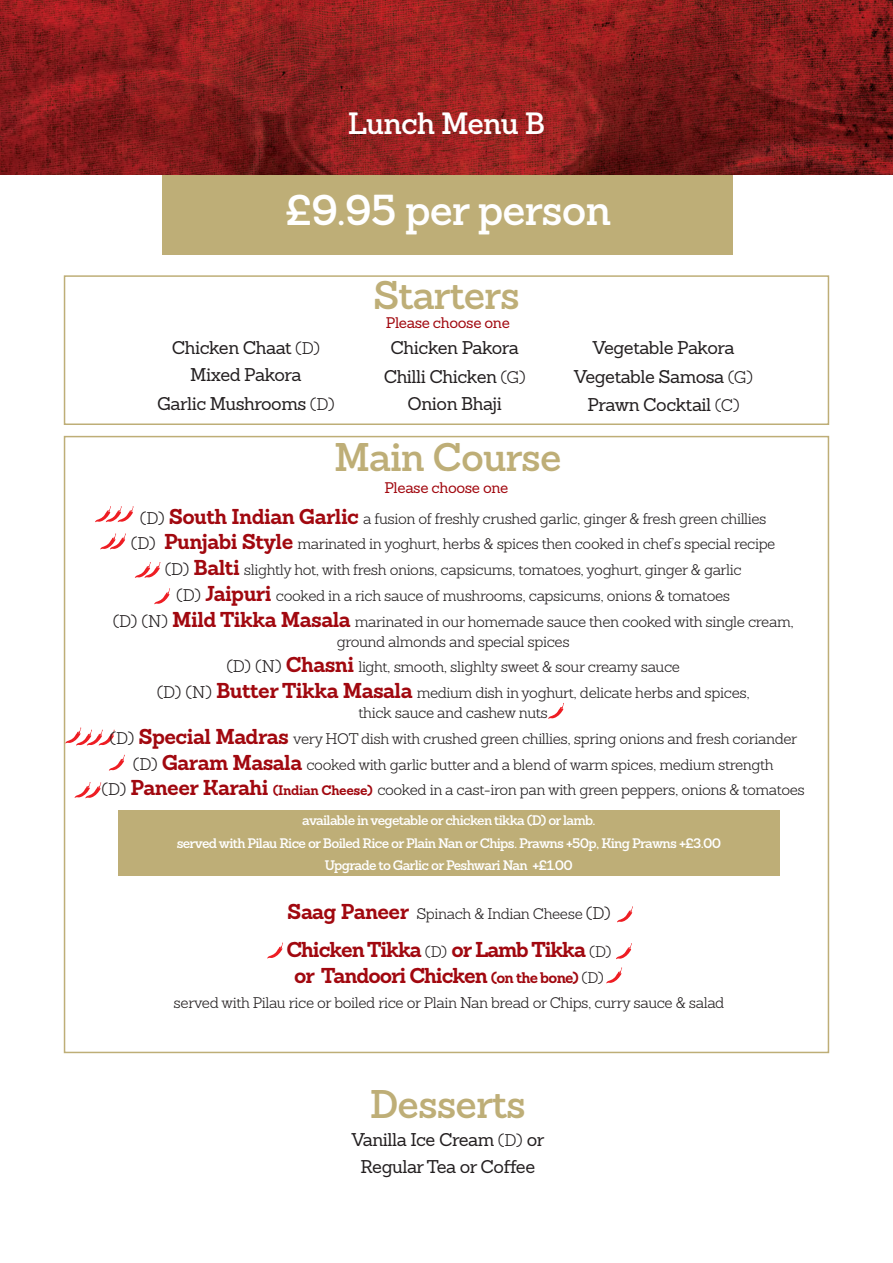
<style>
.page{position:relative;width:893px;height:1263px;background:#fff}
.page>*{position:absolute;margin:0;border:0;box-sizing:border-box;transform-origin:0 0}
.t1{font:600 42px "Sanchez";letter-spacing:-.025em;color:#fff}
.t2{font:600 39px "Sanchez";letter-spacing:-.025em;color:#beae77}
.t3{font:600 30px "Sanchez";letter-spacing:-.025em;color:#fff}
.t4{font:700 21px "Sanchez";letter-spacing:-.05em;color:#a1080f}
.t5{font:18px "Sanchez";letter-spacing:-.025em;color:#231f20}
.t6{font:300 15px/19.5px "Sanchez";letter-spacing:-.025em;color:#231f20;text-align:center}
.t7{font:15px "Sanchez";letter-spacing:-.025em;color:#a1080f}
.t8{font:600 13.5px "Sanchez";letter-spacing:-.05em;color:#fff}
.s1{font-weight:300;font-size:16.5px}
.s2{font-size:16.5px}
.s3{font-weight:700;font-size:21px;color:#a1080f}
.s4{font-weight:700;font-size:13.5px;color:#a1080f}
.s5{font-weight:300;font-size:15px;color:#231f20}
.s6{font-size:15px}
</style>
<div class="page">
<div style="left:64px;top:275px;width:765px;height:150px;border:2px solid #beae77"></div>
<div style="left:162px;top:97px;width:571px;height:157px;background:#beae77"></div>
<img style="left:0;top:0;width:893px;height:174px">
<div style="left:118px;top:810px;width:662px;height:65px;background:#beae77"></div>
<svg style="left:95px;top:506px;width:39px;height:16px"></svg>
<svg style="left:100px;top:533px;width:26px;height:16px"></svg>
<svg style="left:135px;top:562px;width:25px;height:16px"></svg>
<svg style="left:154px;top:588px;width:16px;height:16px"></svg>
<svg style="left:548px;top:703px;width:16px;height:16px"></svg>
<svg style="left:65px;top:727px;width:50px;height:19px"></svg>
<svg style="left:109px;top:755px;width:16px;height:16px"></svg>
<svg style="left:75px;top:782px;width:26px;height:16px"></svg>
<svg style="left:617px;top:906px;width:16px;height:16px"></svg>
<svg style="left:267px;top:942px;width:16px;height:16px"></svg>
<svg style="left:616px;top:943px;width:16px;height:16px"></svg>
<svg style="left:606px;top:967px;width:16px;height:16px"></svg>
<p class="t3" style="left:348px;top:104px;width:199px">Lunch Menu B</p>
<p class="t1" style="left:285px;top:182px;width:328px">£9.95 per person</p>
<p class="t2" style="left:373px;top:269px;width:148px">Starters</p>
<p class="t5" style="left:172px;top:336px;width:150px">Chicken Chaat <span class="s1">(D)</span></p>
<p class="t5" style="left:190px;top:363px;width:113px">Mixed Pakora</p>
<p class="t5" style="left:157px;top:392px;width:179px">Garlic Mushrooms <span class="s1">(D)</span></p>
<p class="t7" style="left:386px;top:313px;width:125px">Please choose one</p>
<p class="t5" style="left:391px;top:336px;width:130px">Chicken Pakora</p>
<p class="t5" style="left:384px;top:365px;width:144px">Chilli Chicken <span class="s1">(G)</span></p>
<p class="t5" style="left:408px;top:392px;width:96px">Onion Bhaji</p>
<p class="t2" style="left:334px;top:431px;width:229px">Main Course</p>
<p class="t5" style="left:593px;top:336px;width:143px">Vegetable Pakora</p>
<p class="t5" style="left:574px;top:365px;width:181px">Vegetable Samosa <span class="s1">(G)</span></p>
<p class="t5" style="left:587px;top:393px;width:154px">Prawn Cocktail <span class="s1">(C)</span></p>
<p class="t7" style="left:384px;top:478px;width:125px">Please choose one</p>
<p class="t6" style="left:140px;top:508px;width:628px"><span class="s2">(D)</span> <span class="s3">South Indian Garlic</span> a fusion of freshly crushed garlic, ginger &amp; fresh green chillies</p>
<p class="t6" style="left:131px;top:534px;width:646px"><span class="s2">(D)</span> <span class="s3">Punjabi Style</span> marinated in yoghurt, herbs &amp; spices then cooked in chef’s special recipe</p>
<p class="t6" style="left:165px;top:560px;width:578px"><span class="s2">(D)</span> <span class="s3">Balti</span> slightly hot, with fresh onions, capsicums, tomatoes, yoghurt, ginger &amp; garlic</p>
<p class="t6" style="left:176px;top:586px;width:555px"><span class="s2">(D)</span> <span class="s3">Jaipuri</span> cooked in a rich sauce of mushrooms, capsicums, onions &amp; tomatoes</p>
<p class="t6" style="left:113px;top:612px;width:683px"><span class="s2">(D) (N)</span> <span class="s3">Mild Tikka Masala</span> marinated in our homemade sauce then cooked with single cream, ground almonds and special spices</p>
<p class="t6" style="left:226px;top:657px;width:455px"><span class="s2">(D) (N)</span> <span class="s3">Chasni</span> light, smooth, slighlty sweet &amp; sour creamy sauce</p>
<p class="t6" style="left:157px;top:683px;width:595px"><span class="s2">(D) (N)</span> <span class="s3">Butter Tikka Masala</span> medium dish in yoghurt, delicate herbs and spices, thick sauce and cashew nuts</p>
<p class="t6" style="left:109px;top:728px;width:689px"><span class="s2">(D)</span> <span class="s3">Special Madras</span> very HOT dish with crushed green chillies, spring onions and fresh coriander</p>
<p class="t6" style="left:133px;top:754px;width:642px"><span class="s2">(D)</span> <span class="s3">Garam Masala</span> cooked with garlic butter and a blend of warm spices, medium strength</p>
<p class="t6" style="left:102px;top:780px;width:705px"><span class="s2">(D)</span> <span class="s3">Paneer Karahi</span> <span class="s4">(Indian Cheese)</span> cooked in a cast-iron pan with green peppers, onions &amp; tomatoes</p>
<p class="t8" style="left:302px;top:811px;width:295px">available in vegetable or chicken tikka (D) or lamb.</p>
<p class="t8" style="left:177px;top:834px;width:546px">served with Pilau Rice or Boiled Rice or Plain Nan or Chips. Prawns +50p, King Prawns +£3.00</p>
<p class="t8" style="left:325px;top:856px;width:250px">Upgrade to Garlic or Peshwari Nan +£1.00</p>
<p class="t6" style="left:287px;top:904px;width:325px"><span class="s3">Saag Paneer</span> Spinach &amp; Indian Cheese <span class="s2">(D)</span></p>
<p class="t4" style="left:286px;top:935px;width:327px">Chicken Tikka <span class="s5">(D)</span> or Lamb Tikka <span class="s5">(D)</span></p>
<p class="t4" style="left:294px;top:961px;width:311px">or Tandoori Chicken <span class="s6">(on the bone)</span> <span class="s5">(D)</span></p>
<p class="t6" style="left:174px;top:993px;width:552px">served with Pilau rice or boiled rice or Plain Nan bread or Chips, curry sauce &amp; salad</p>
<p class="t2" style="left:370px;top:1078px;width:158px">Desserts</p>
<p class="t5" style="left:352px;top:1128px;width:194px">Vanilla Ice Cream <span class="s1">(D)</span> or</p>
<p class="t5" style="left:361px;top:1155px;width:176px">Regular Tea or Coffee</p>
</div>
